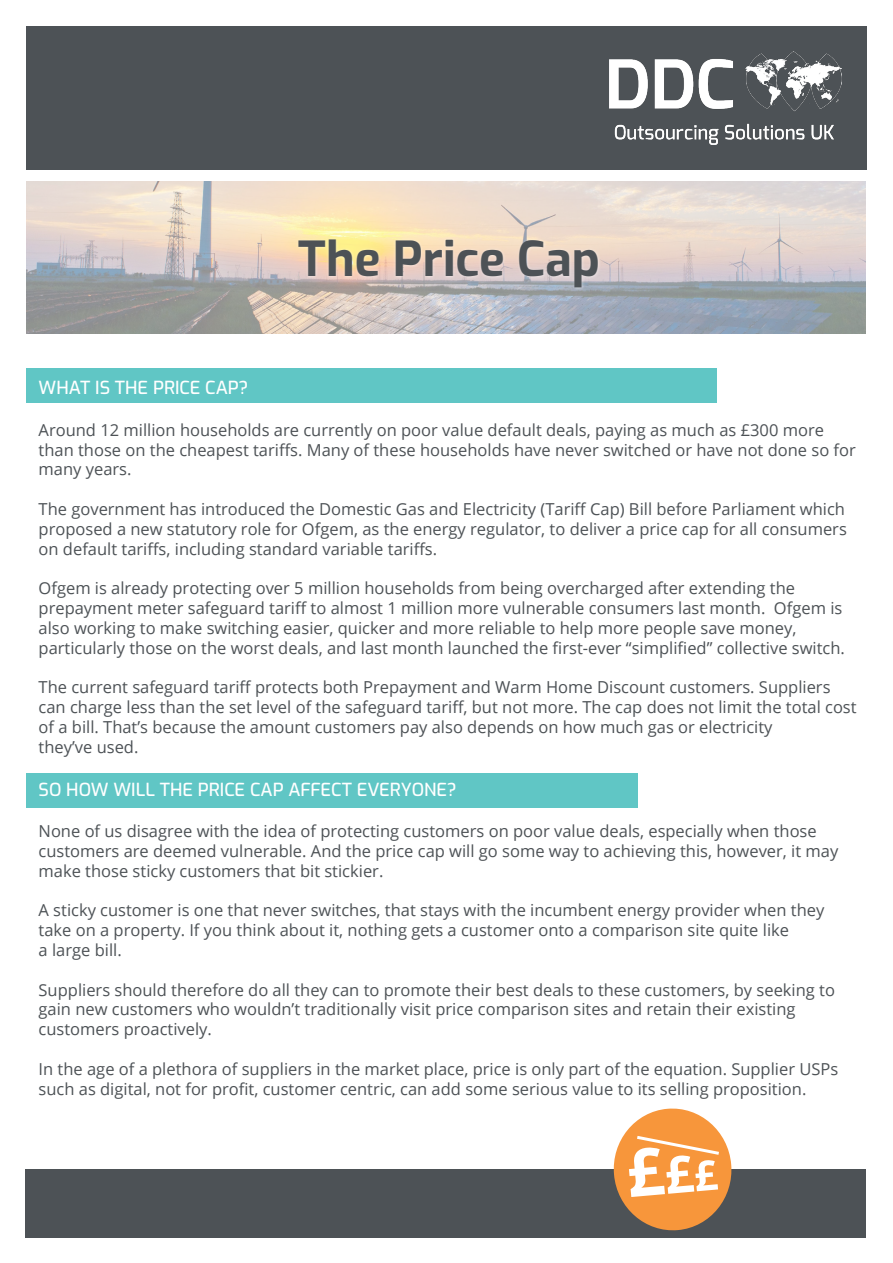
<style>
.page{position:relative;width:893px;height:1263px;background:#fff}
.page>*{position:absolute;margin:0;border:0;box-sizing:border-box;transform-origin:0 0}
.t1{font:700 48px "Exo";color:#4d5256}
.t2{font:500 18px "Exo";color:#fff}
.t3{font:16.5px/19.8px "Open Sans";color:#4d5256}
</style>
<div class="page">
<div style="left:26px;top:26px;width:841px;height:143px;background:#4d5256"></div>
<img style="left:26px;top:181px;width:840px;height:152px">
<img style="left:609px;top:51px;width:233px;height:94px">
<div style="left:26px;top:369px;width:690px;height:34px;background:#60c6c5"></div>
<div style="left:26px;top:773px;width:612px;height:34px;background:#60c6c5"></div>
<div style="left:295px;top:236px;width:307px;height:55px;background:#fff;opacity:.55"></div>
<div style="left:26px;top:1169px;width:840px;height:68px;background:#4d5256"></div>
<svg style="left:613px;top:1108px;width:119px;height:123px"></svg>
<p class="t1" style="left:298px;top:222px;width:303px">The Price Cap</p>
<p class="t2" style="left:39px;top:374px;width:211px">WHAT IS THE PRICE CAP?</p>
<p class="t3" style="left:39px;top:419px;width:819px">Around 12 million households are currently on poor value default deals, paying as much as £300 more than those on the cheapest tariffs. Many of these households have never switched or have not done so for many years.</p>
<p class="t3" style="left:39px;top:499px;width:810px;text-align:justify">The government has introduced the Domestic Gas and Electricity (Tariff Cap) Bill before Parliament which proposed a new statutory role for Ofgem, as the energy regulator, to deliver a price cap for all consumers on default tariffs, including standard variable tariffs.</p>
<p class="t3" style="left:39px;top:578px;width:758px">Ofgem is already protecting over 5 million households from being overcharged after extending the</p>
<p class="t3" style="left:39px;top:598px;width:805px">prepayment meter safeguard tariff to almost 1 million more vulnerable consumers last month. Ofgem is also working to make switching easier, quicker and more reliable to help more people save money,</p>
<p class="t3" style="left:39px;top:637px;width:808px">particularly those on the worst deals, and last month launched the first-ever “simplified” collective switch.</p>
<p class="t3" style="left:39px;top:677px;width:820px">The current safeguard tariff protects both Prepayment and Warm Home Discount customers. Suppliers can charge less than the set level of the safeguard tariff, but not more. The cap does not limit the total cost of a bill. That’s because the amount customers pay also depends on how much gas or electricity</p>
<p class="t3" style="left:39px;top:736px;width:101px">they’ve used.</p>
<p class="t2" style="left:39px;top:776px;width:420px">SO HOW WILL THE PRICE CAP AFFECT EVERYONE?</p>
<p class="t3" style="left:39px;top:821px;width:780px">None of us disagree with the idea of protecting customers on poor value deals, especially when those</p>
<p class="t3" style="left:39px;top:841px;width:801px">customers are deemed vulnerable. And the price cap will go some way to achieving this, however, it may make those sticky customers that bit stickier.</p>
<p class="t3" style="left:39px;top:900px;width:787px">A sticky customer is one that never switches, that stays with the incumbent energy provider when they take on a property. If you think about it, nothing gets a customer onto a comparison site quite like</p>
<p class="t3" style="left:39px;top:940px;width:85px">a large bill.</p>
<p class="t3" style="left:39px;top:979px;width:798px">Suppliers should therefore do all they can to promote their best deals to these customers, by seeking to gain new customers who wouldn’t traditionally visit price comparison sites and retain their existing</p>
<p class="t3" style="left:39px;top:1019px;width:175px">customers proactively.</p>
<p class="t3" style="left:39px;top:1058px;width:801px">In the age of a plethora of suppliers in the market place, price is only part of the equation. Supplier USPs such as digital, not for profit, customer centric, can add some serious value to its selling proposition.</p>
</div>
